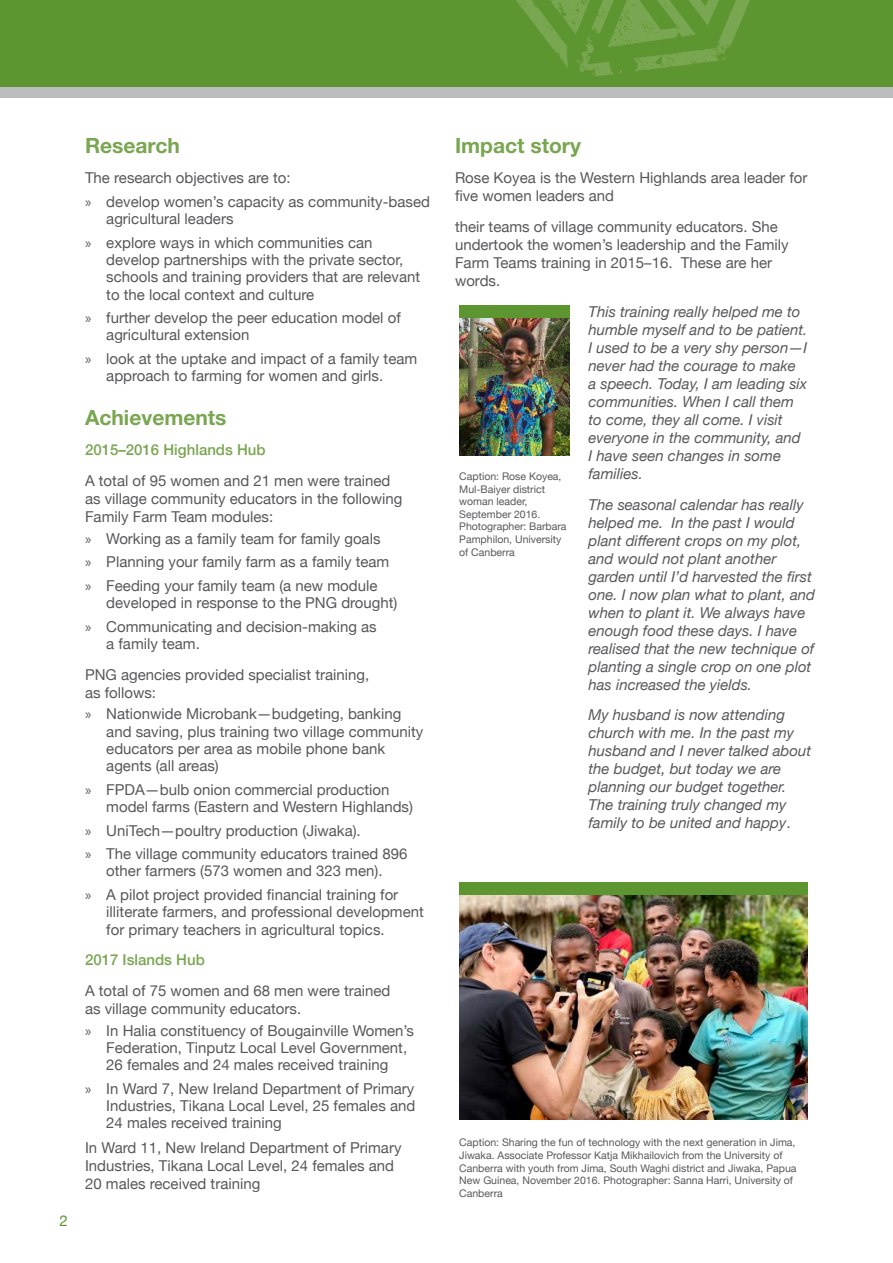
<style>
.page{position:relative;width:893px;height:1263px;background:#fff}
.page>*{position:absolute;margin:0;border:0;box-sizing:border-box;transform-origin:0 0}
.t1{font:700 21px "Helvetica Neue";color:#79a651}
.t2{font:15px/17.2px "Helvetica Neue";color:#57585a}
.t3{font:italic 15px/18px "Helvetica Neue";color:#57585a}
.t4{font:500 15px "Helvetica Neue";color:#79a651}
.t5{font:15px "Helvetica Neue";color:#5d9631}
.t6{font:10.5px/12.6px "Helvetica Neue";color:#57585a}
.s1{font-family:"Myriad Pro"}
.s2{font-style:normal}
</style>
<div class="page">
<div style="left:0;top:0;width:893px;height:97px;background:#bbbdbf"></div>
<div style="left:0;top:0;width:893px;height:86px;background:#5d9631"></div>
<svg style="left:516px;top:0;width:234px;height:76px"></svg>
<img style="left:459px;top:895px;width:349px;height:224px">
<div style="left:459px;top:882px;width:349px;height:13px;background:#5d9631"></div>
<img style="left:459px;top:317px;width:111px;height:139px">
<div style="left:459px;top:305px;width:111px;height:12px;background:#5d9631"></div>
<p class="t5" style="left:60px;top:1214px;width:10px">2</p>
<h1 class="t1" style="left:85px;top:137px;width:96px">Research</h1>
<p class="t2" style="left:85px;top:167px;width:346px;line-height:23.7px">The research objectives are to:<br><span class="s1">»</span> develop women’s capacity as community-based</p>
<p class="t2" style="left:85px;top:208px;width:289px;line-height:23.7px;text-indent:21px">agricultural leaders<br><span class="s1">»</span> explore ways in which communities can</p>
<p class="t2" style="left:106px;top:252px;width:315px">develop partnerships with the private sector, schools and training providers that are relevant to the local context and culture</p>
<p class="t2" style="left:106px;top:310px;width:296px;text-indent:-21px"><span class="s1">»</span> further develop the peer education model of agricultural extension</p>
<p class="t2" style="left:106px;top:351px;width:312px;text-indent:-21px"><span class="s1">»</span> look at the uptake and impact of a family team approach to farming for women and girls.</p>
<h1 class="t1" style="left:85px;top:409px;width:143px">Achievements</h1>
<p class="t4" style="left:85px;top:444px;width:182px">2015–2016 Highlands Hub</p>
<p class="t2" style="left:85px;top:473px;width:319px;line-height:18px">A total of 95 women and 21 men were trained as village community educators in the following<br>Family Farm Team modules:</p>
<p class="t2" style="left:85px;top:527px;width:306px;line-height:23.7px"><span class="s1">»</span> Working as a family team for family goals <span class="s1">»</span> Planning your family farm as a family team <span class="s1">»</span> Feeding your family team (a new module</p>
<p class="t2" style="left:85px;top:592px;width:314px;line-height:23.7px;text-indent:21px">developed in response to the PNG drought) <span class="s1">»</span> Communicating and decision-making as</p>
<p class="t2" style="left:85px;top:629px;width:286px;line-height:30.8px;text-indent:21px">a family team.<br>PNG agencies provided specialist training,</p>
<p class="t2" style="left:85px;top:682px;width:318px;line-height:21.5px">as follows:<br><span class="s1">»</span> Nationwide Microbank—budgeting, banking</p>
<p class="t2" style="left:106px;top:723px;width:319px">and saving, plus training two village community educators per area as mobile phone bank agents (all areas)</p>
<p class="t2" style="left:106px;top:782px;width:308px;text-indent:-21px"><span class="s1">»</span> FPDA—bulb onion commercial production model farms (Eastern and Western Highlands)</p>
<p class="t2" style="left:85px;top:819px;width:324px;line-height:23.7px"><span class="s1">»</span> UniTech—poultry production (Jiwaka).<br><span class="s1">»</span> The village community educators trained 896</p>
<p class="t2" style="left:85px;top:860px;width:315px;line-height:23.7px;text-align:center">other farmers (573 women and 323 men).<br><span class="s1">»</span> A pilot project provided financial training for</p>
<p class="t2" style="left:106px;top:904px;width:319px">illiterate farmers, and professional development for primary teachers in agricultural topics.</p>
<p class="t4" style="left:85px;top:954px;width:121px">2017 Islands Hub</p>
<p class="t2" style="left:85px;top:983px;width:307px;line-height:18px">A total of 75 women and 68 men were trained as village community educators.</p>
<p class="t2" style="left:106px;top:1022px;width:309px;text-indent:-21px"><span class="s1">»</span> In Halia constituency of Bougainville Women’s<br>Federation, Tinputz Local Level Government,<br>26 females and 24 males received training</p>
<p class="t2" style="left:106px;top:1081px;width:310px;text-align:justify;text-indent:-21px"><span class="s1">»</span> In Ward 7, New Ireland Department of Primary Industries, Tikana Local Level, 25 females and 24 males received training</p>
<p class="t2" style="left:85px;top:1139px;width:318px;line-height:18px">In Ward 11, New Ireland Department of Primary<br>Industries, Tikana Local Level, 24 females and<br>20 males received training</p>
<h1 class="t1" style="left:455px;top:137px;width:127px">Impact story</h1>
<p class="t2" style="left:455px;top:170px;width:354px;line-height:18px">Rose Koyea is the Western Highlands area leader for five women leaders and</p>
<p class="t2" style="left:455px;top:219px;width:335px;line-height:18px">their teams of village community educators. She undertook the women’s leadership and the Family Farm Teams training in 2015–16. These are her words.</p>
<p class="t3" style="left:588px;top:304px;width:220px">This training really helped me to humble myself and to be patient.<br>I used to be a very shy person—I never had the courage to make<br>a speech. Today, I am leading six communities. When I call them to come, they all come. I visit everyone in the community, and<br>I have seen changes in some families.</p>
<p class="t3" style="left:588px;top:497px;width:228px">The seasonal calendar has really helped me. In the past I would plant different crops on my plot, and would not plant another garden until I’d harvested the first one. I now plan what to plant, and when to plant it. We always have enough food these days. I have realised that the new technique of planting a single crop on one plot has increased the yields.</p>
<p class="t3" style="left:588px;top:707px;width:224px">My husband is now attending church with me. In the past my husband and I never talked about the budget, but today we are planning our budget together.<br>The training truly changed my family to be united and happy<span class="s2">.</span></p>
<p class="t6" style="left:459px;top:470px;width:109px">Caption: Rose Koyea,<br>Mul-Baiyer district woman leader,<br>September 2016.<br>Photographer: Barbara<br>Pamphilon, University of Canberra</p>
<p class="t6" style="left:459px;top:1137px;width:339px">Caption: Sharing the fun of technology with the next generation in Jima, Jiwaka. Associate Professor Katja Mikhailovich from the University of Canberra with youth from Jima, South Waghi district and Jiwaka, Papua New Guinea, November 2016. Photographer: Sanna Harri, University of Canberra</p>
</div>
